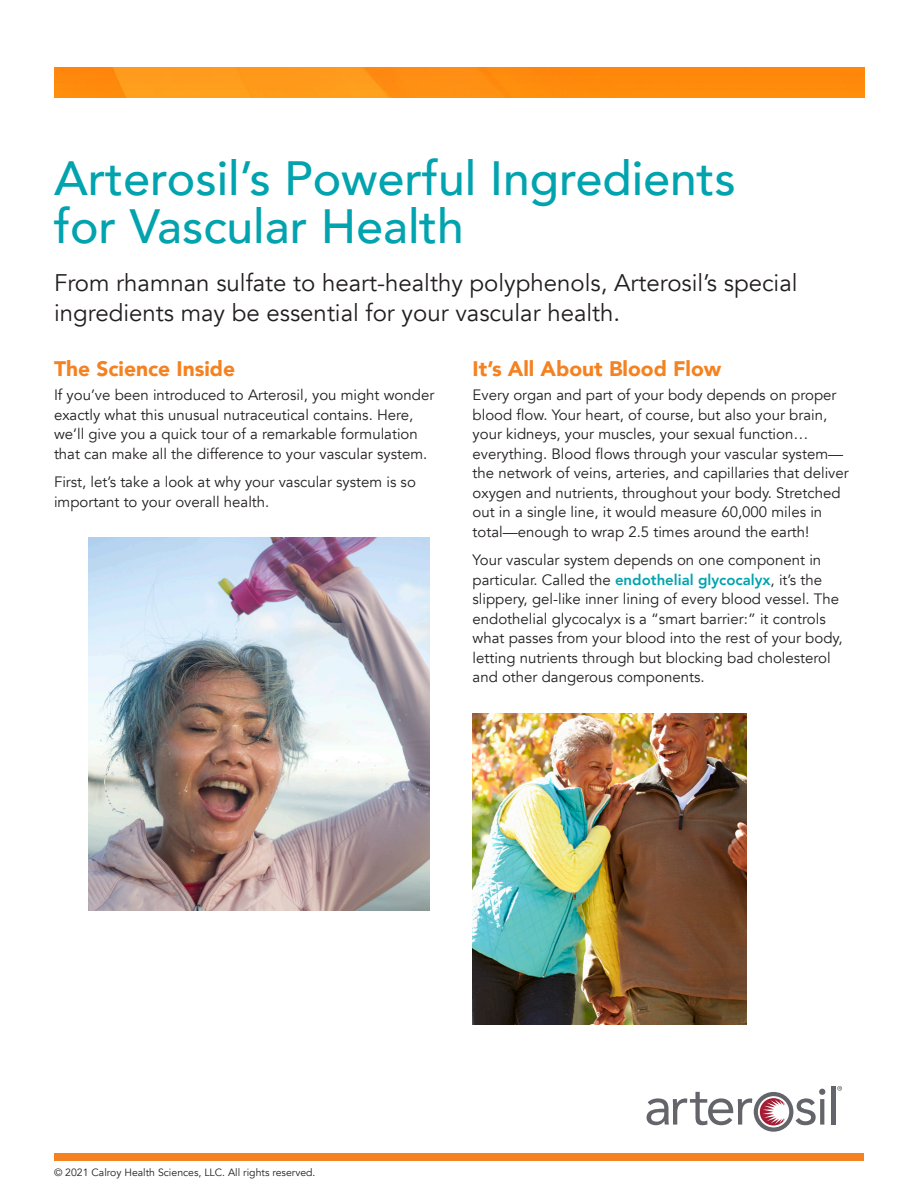
<style>
.page{position:relative;width:918px;height:1188px;background:#fff}
.page>*{position:absolute;margin:0;border:0;box-sizing:border-box;transform-origin:0 0}
.t1{font:500 48px/48px "Avenir";color:#00a3ae}
.t2{font:24px/30px "Avenir";color:#231f20}
.Subhead_orange{font:900 21px "Avenir";color:#f58220}
.Body{font:15px/19.5px "Avenir";color:#231f20}
.t3{font:10.5px "Avenir";color:#231f20}
.s1{font-weight:800;color:#00a3ae}
</style>
<div class="page">
<img style="left:54px;top:68px;width:810px;height:30px">
<div style="left:54px;top:1153px;width:810px;height:8px;background:#f58220"></div>
<img style="left:473px;top:713px;width:274px;height:312px">
<img style="left:88px;top:538px;width:341px;height:372px">
<hr style="left:831px;top:1086px;width:4px;height:39px;background:#64656a">
<svg style="left:647px;top:1089px;width:178px;height:43px"></svg>
<svg style="left:837px;top:1086px;width:5px;height:5px"></svg>
<p class="t1" style="left:54px;top:152px;width:683px">Arterosil’s Powerful Ingredients for Vascular Health</p>
<p class="t2" style="left:54px;top:268px;width:745px">From rhamnan sulfate to heart-healthy polyphenols, Arterosil’s special ingredients may be essential for your vascular health.</p>
<p class="Subhead_orange" style="left:473px;top:351px;width:250px">It’s All About Blood Flow</p>
<p class="Body" style="left:473px;top:386px;width:378px">Every organ and part of your body depends on proper blood flow. Your heart, of course, but also your brain, your kidneys, your muscles, your sexual function… everything. Blood flows through your vascular system— the network of veins, arteries, and capillaries that deliver oxygen and nutrients, throughout your body. Stretched out in a single line, it would measure 60,000 miles in total—enough to wrap 2.5 times around the earth!</p>
<p class="Body" style="left:473px;top:551px;width:372px">Your vascular system depends on one component in particular. Called the <span class="s1">endothelial glycocalyx</span>, it’s the slippery, gel-like inner lining of every blood vessel. The endothelial glycocalyx is a “smart barrier:” it controls what passes from your blood into the rest of your body, letting nutrients through but blocking bad cholesterol and other dangerous components.</p>
<p class="Subhead_orange" style="left:54px;top:351px;width:183px">The Science Inside</p>
<p class="Body" style="left:54px;top:386px;width:382px">If you’ve been introduced to Arterosil, you might wonder exactly what this unusual nutraceutical contains. Here, we’ll give you a quick tour of a remarkable formulation that can make all the difference to your vascular system.</p>
<p class="Body" style="left:54px;top:473px;width:363px">First, let’s take a look at why your vascular system is so important to your overall health.</p>
<p class="t3" style="left:54px;top:1166px;width:263px">© 2021 Calroy Health Sciences, LLC. All rights reserved.</p>
</div>
